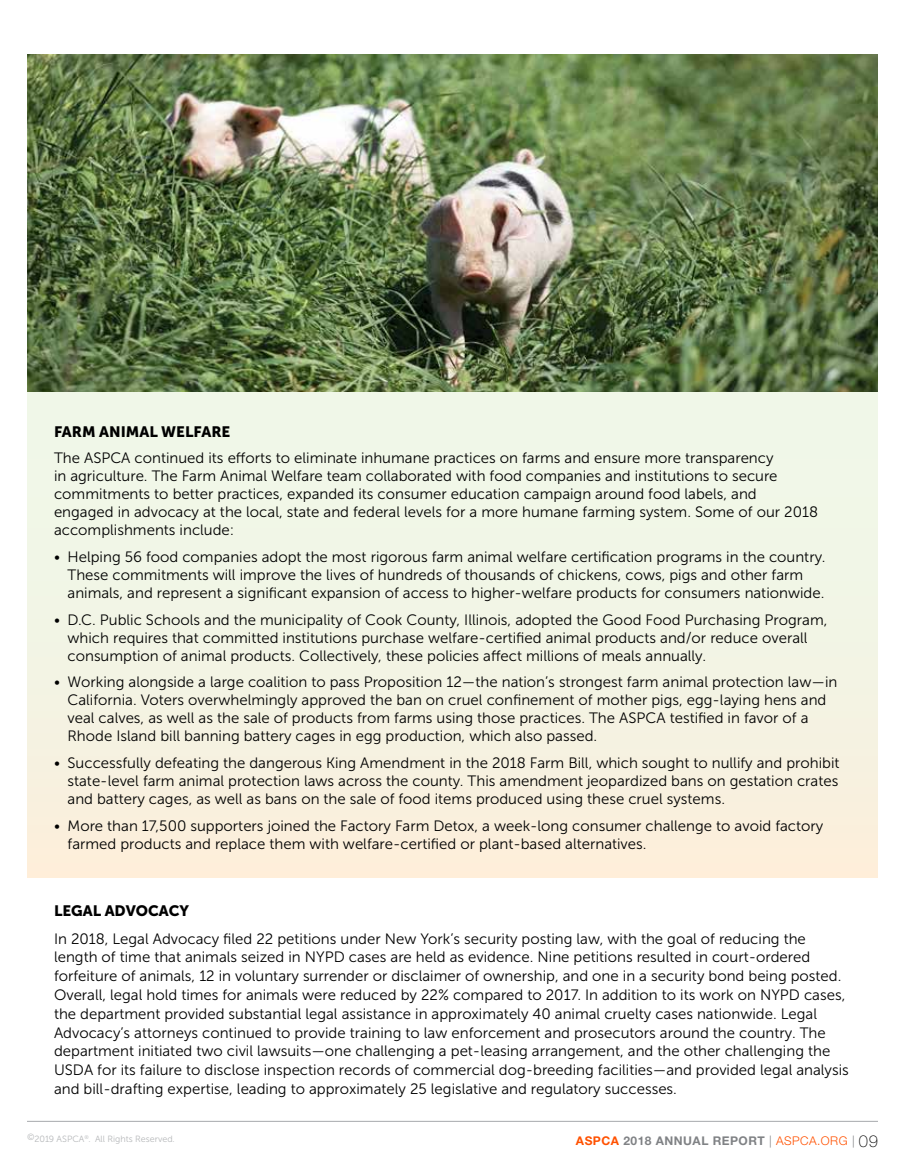
<style>
.page{position:relative;width:905px;height:1175px;background:#fff}
.page>*{position:absolute;margin:0;border:0;box-sizing:border-box;transform-origin:0 0}
.t1{font:15px/18px "Museo Sans 300";color:#000}
.t2{font:15px "Museo Sans 900";color:#000}
.t3{font:700 12px "Helvetica Neue LT Std";letter-spacing:.04em;color:#808285}
.t4{font:9px "Museo Sans 300";color:#b6b8ba}
.s1{color:#ff5100}
.s2{font-weight:300}
.s3{font-weight:300;color:#ff5100}
.s4{font-weight:100;font-size:16.5px;color:#000}
</style>
<div class="page">
<div style="left:27px;top:392px;width:851px;height:486px;background:#f2f5e5"></div>
<img style="left:27px;top:54px;width:851px;height:338px">
<hr style="left:27px;top:1120px;width:851px;height:1px;background:#a7a9ac">
<p class="t2" style="left:54px;top:423px;width:178px">FARM ANIMAL WELFARE</p>
<p class="t1" style="left:54px;top:449px;width:765px">The ASPCA continued its efforts to eliminate inhumane practices on farms and ensure more transparency<br>in agriculture. The Farm Animal Welfare team collaborated with food companies and institutions to secure commitments to better practices, expanded its consumer education campaign around food labels, and engaged in advocacy at the local, state and federal levels for a more humane farming system. Some of our 2018 accomplishments include:</p>
<p class="t1" style="left:68px;top:548px;width:759px;text-indent:-14px">• Helping 56 food companies adopt the most rigorous farm animal welfare certification programs in the country.<br>These commitments will improve the lives of hundreds of thousands of chickens, cows, pigs and other farm animals, and represent a significant expansion of access to higher-welfare products for consumers nationwide.</p>
<p class="t1" style="left:68px;top:610px;width:761px;text-indent:-14px">• D.C. Public Schools and the municipality of Cook County, Illinois, adopted the Good Food Purchasing Program, which requires that committed institutions purchase welfare-certified animal products and/or reduce overall consumption of animal products. Collectively, these policies affect millions of meals annually.</p>
<p class="t1" style="left:68px;top:673px;width:771px;text-indent:-14px">• Working alongside a large coalition to pass Proposition 12—the nation’s strongest farm animal protection law—in California. Voters overwhelmingly approved the ban on cruel confinement of mother pigs, egg-laying hens and veal calves, as well as the sale of products from farms using those practices. The ASPCA testified in favor of a Rhode Island bill banning battery cages in egg production, which also passed.</p>
<p class="t1" style="left:68px;top:754px;width:773px;text-align:justify;text-indent:-14px">• Successfully defeating the dangerous King Amendment in the 2018 Farm Bill, which sought to nullify and prohibit state-level farm animal protection laws across the county. This amendment jeopardized bans on gestation crates and battery cages, as well as bans on the sale of food items produced using these cruel systems.</p>
<p class="t1" style="left:68px;top:816px;width:757px;text-indent:-14px">• More than 17,500 supporters joined the Factory Farm Detox, a week-long consumer challenge to avoid factory farmed products and replace them with welfare-certified or plant-based alternatives.</p>
<p class="t2" style="left:54px;top:902px;width:137px">LEGAL ADVOCACY</p>
<p class="t1" style="left:54px;top:929px;width:796px;line-height:18.8px">In 2018, Legal Advocacy filed 22 petitions under New York’s security posting law, with the goal of reducing the length of time that animals seized in NYPD cases are held as evidence. Nine petitions resulted in court-ordered forfeiture of animals, 12 in voluntary surrender or disclaimer of ownership, and one in a security bond being posted.<br>Overall, legal hold times for animals were reduced by 22% compared to 2017. In addition to its work on NYPD cases, the department provided substantial legal assistance in approximately 40 animal cruelty cases nationwide. Legal Advocacy’s attorneys continued to provide training to law enforcement and prosecutors around the country. The department initiated two civil lawsuits—one challenging a pet-leasing arrangement, and the other challenging the USDA for its failure to disclose inspection records of commercial dog-breeding facilities—and provided legal analysis and bill-drafting expertise, leading to approximately 25 legislative and regulatory successes.</p>
<p class="t4" style="left:27px;top:1133px;width:149px">©2019 ASPCA<sup>®</sup>. All Rights Reserved.</p>
<p class="t3" style="left:576px;top:1133px;width:303px"><span class="s1">ASPCA</span> 2018 ANNUAL REPORT <span class="s2">|</span> <span class="s3">ASPCA.ORG</span> <span class="s2">|</span> <span class="s4">09</span></p>
</div>
